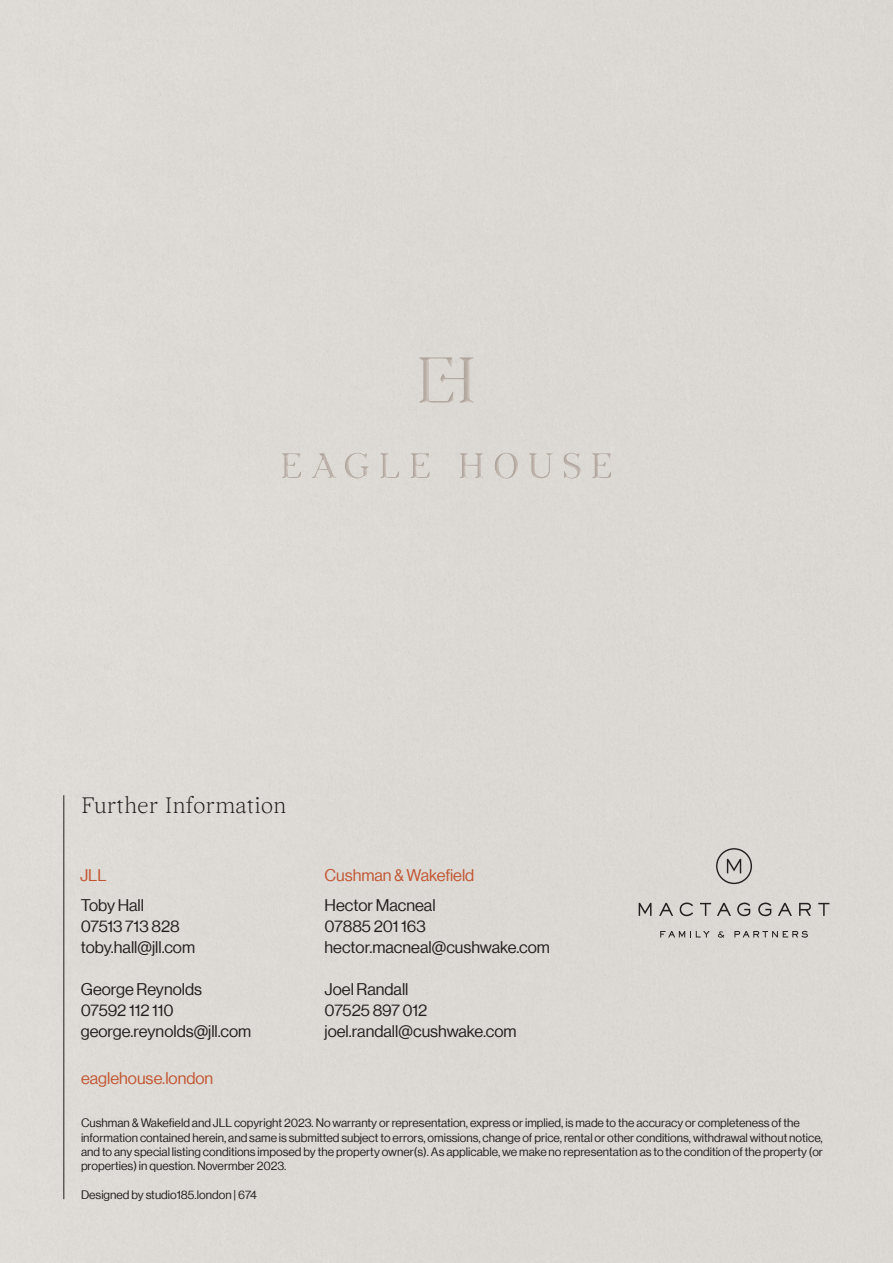
<style>
.page{position:relative;width:893px;height:1263px;background:#dcd9d4}
.page>*{position:absolute;margin:0;border:0;box-sizing:border-box;transform-origin:0 0}
.t1{font:300 24px "Wremena";color:#231f20}
.t2{font:16.5px "N Haas Grotesk DS Pro 55 Rg";color:#231f20}
.t3{font:16.5px "N Haas Grotesk DS Pro 55 Rg";color:#c25531}
.t4{font:12px/14.4px "N Haas Grotesk DS Pro 55 Rg";color:#231f20}
</style>
<div class="page">
<svg style="left:639px;top:903px;width:12px;height:13px"></svg>
<svg style="left:799px;top:903px;width:12px;height:13px"></svg>
<svg style="left:758px;top:902px;width:13px;height:14px"></svg>
<svg style="left:659px;top:903px;width:14px;height:13px"></svg>
<svg style="left:717px;top:902px;width:33px;height:14px"></svg>
<svg style="left:778px;top:903px;width:14px;height:13px"></svg>
<svg style="left:679px;top:902px;width:14px;height:14px"></svg>
<svg style="left:818px;top:903px;width:11px;height:13px"></svg>
<svg style="left:700px;top:903px;width:11px;height:13px"></svg>
<svg style="left:718px;top:931px;width:6px;height:7px"></svg>
<svg style="left:734px;top:930px;width:74px;height:8px"></svg>
<svg style="left:660px;top:931px;width:50px;height:6px"></svg>
<svg style="left:716px;top:848px;width:36px;height:36px"></svg>
<svg style="left:419px;top:357px;width:18px;height:46px"></svg>
<div style="left:437px;top:356px;width:38px;height:49px;background:#231f20;opacity:.09"></div>
<div style="left:279px;top:452px;width:333px;height:28px;background:#231f20;opacity:.09"></div>
<hr style="left:64px;top:795px;width:1px;height:404px;background:#231f20">
<p class="t1" style="left:81px;top:792px;width:207px">Further Information</p>
<p class="t3" style="left:80px;top:866px;width:28px">JLL</p>
<p class="t2" style="left:81px;top:896px;width:65px">Toby Hall</p>
<p class="t2" style="left:81px;top:917px;width:101px">07513 713 828</p>
<p class="t2" style="left:81px;top:938px;width:116px">toby.hall@jll.com</p>
<p class="t2" style="left:81px;top:980px;width:123px">George Reynolds</p>
<p class="t2" style="left:81px;top:1001px;width:95px">07592 112 110</p>
<p class="t2" style="left:81px;top:1022px;width:172px">george.reynolds@jll.com</p>
<p class="t3" style="left:81px;top:1069px;width:134px">eaglehouse.london</p>
<p class="t3" style="left:325px;top:865px;width:151px">Cushman &amp; Wakefield</p>
<p class="t2" style="left:325px;top:896px;width:113px">Hector Macneal</p>
<p class="t2" style="left:325px;top:917px;width:103px">07885 201 163</p>
<p class="t2" style="left:325px;top:938px;width:227px">hector.macneal@cushwake.com</p>
<p class="t2" style="left:325px;top:980px;width:85px">Joel Randall</p>
<p class="t2" style="left:325px;top:1001px;width:104px">07525 897 012</p>
<p class="t2" style="left:325px;top:1022px;width:193px">joel.randall@cushwake.com</p>
<p class="t4" style="left:81px;top:1116px;width:743px">Cushman &amp; Wakefield and JLL copyright 2023. No warranty or representation, express or implied, is made to the accuracy or completeness of the information contained herein, and same is submitted subject to errors, omissions, change of price, rental or other conditions, withdrawal without notice, and to any special listing conditions imposed by the property owner(s). As applicable, we make no representation as to the condition of the property (or properties) in question. Novermber 2023.</p>
<p class="t4" style="left:81px;top:1188px;width:178px">Designed by studio185.london | 674</p>
</div>
